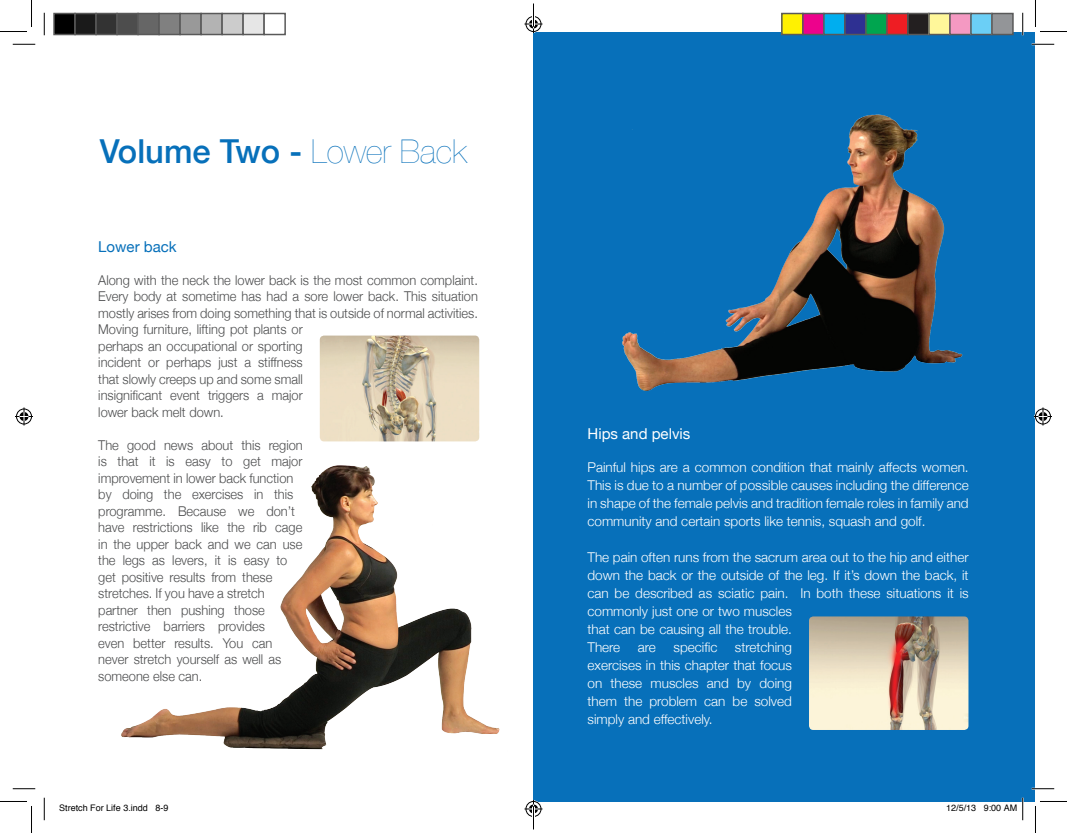
<style>
.page{position:relative;width:1067px;height:833px;background:#fff}
.page>*{position:absolute;margin:0;border:0;box-sizing:border-box;transform-origin:0 0}
.t1{font:500 33px "Helvetica Neue";color:#0770ba}
.t2{font:15px "Helvetica Neue";color:#fff}
.t3{font:15px "Helvetica Neue";color:#0770ba}
.t4{font:300 13.5px/16.5px "Helvetica Neue";color:#4b4c4d;scale:.95 1}
.t5{font:300 13.5px/18px "Helvetica Neue";color:#fff;text-align:justify}
.t6{font:9px "Helvetica";color:#000}
.s1{font-weight:200}
</style>
<div class="page">
<img style="left:121px;top:465px;width:379px;height:285px">
<img style="left:320px;top:335px;width:159px;height:106px">
<div style="left:533px;top:32px;width:502px;height:769px;background:#0770ba"></div>
<img style="left:622px;top:114px;width:341px;height:277px">
<img style="left:809px;top:616px;width:159px;height:114px">
<hr style="left:1031px;top:43px;width:23px;height:2px;background:#fff">
<hr style="left:1031px;top:787px;width:23px;height:2px;background:#fff">
<hr style="left:1021px;top:13px;width:2px;height:22px;background:#fff">
<svg style="left:13px;top:44px;width:22px;height:1px"></svg>
<svg style="left:1031px;top:44px;width:23px;height:1px"></svg>
<svg style="left:13px;top:788px;width:22px;height:1px"></svg>
<svg style="left:1031px;top:788px;width:23px;height:1px"></svg>
<svg style="left:44px;top:13px;width:1px;height:22px"></svg>
<svg style="left:44px;top:797px;width:1px;height:23px"></svg>
<svg style="left:1022px;top:13px;width:1px;height:22px"></svg>
<svg style="left:0;top:0;width:32px;height:32px"></svg>
<svg style="left:0;top:801px;width:32px;height:32px"></svg>
<svg style="left:1035px;top:0;width:31px;height:32px"></svg>
<svg style="left:1035px;top:801px;width:31px;height:32px"></svg>
<svg style="left:15px;top:407px;width:18px;height:18px"></svg>
<svg style="left:1034px;top:407px;width:17px;height:18px"></svg>
<div style="left:54px;top:14px;width:21px;height:21px;background:#000"></div>
<div style="left:53px;top:13px;width:23px;height:22px;border:2px solid #595959"></div>
<div style="left:75px;top:14px;width:21px;height:21px;background:#1a1a1a"></div>
<div style="left:74px;top:13px;width:23px;height:22px;border:2px solid #595959"></div>
<div style="left:96px;top:14px;width:21px;height:21px;background:#333"></div>
<div style="left:95px;top:13px;width:23px;height:22px;border:2px solid #595959"></div>
<div style="left:117px;top:14px;width:21px;height:21px;background:#4d4d4d"></div>
<div style="left:116px;top:13px;width:23px;height:22px;border:2px solid #595959"></div>
<div style="left:138px;top:14px;width:21px;height:21px;background:#666"></div>
<div style="left:137px;top:13px;width:23px;height:22px;border:2px solid #595959"></div>
<div style="left:159px;top:14px;width:21px;height:21px;background:#808080"></div>
<div style="left:158px;top:13px;width:23px;height:22px;border:2px solid #595959"></div>
<div style="left:180px;top:14px;width:21px;height:21px;background:#999"></div>
<div style="left:179px;top:13px;width:23px;height:22px;border:2px solid #595959"></div>
<div style="left:201px;top:14px;width:21px;height:21px;background:#b3b3b3"></div>
<div style="left:200px;top:13px;width:23px;height:22px;border:2px solid #595959"></div>
<div style="left:222px;top:14px;width:21px;height:21px;background:#ccc"></div>
<div style="left:221px;top:13px;width:23px;height:22px;border:2px solid #595959"></div>
<div style="left:243px;top:14px;width:21px;height:21px;background:#e6e6e6"></div>
<div style="left:242px;top:13px;width:23px;height:22px;border:2px solid #595959"></div>
<div style="left:263px;top:13px;width:23px;height:22px;border:2px solid #595959"></div>
<div style="left:781px;top:14px;width:21px;height:21px;background:#fff101"></div>
<div style="left:781px;top:13px;width:22px;height:22px;border:2px solid #595959"></div>
<div style="left:802px;top:14px;width:21px;height:21px;background:#ed028c"></div>
<div style="left:802px;top:13px;width:22px;height:22px;border:2px solid #595959"></div>
<div style="left:823px;top:14px;width:21px;height:21px;background:#00aeef"></div>
<div style="left:823px;top:13px;width:22px;height:22px;border:2px solid #595959"></div>
<div style="left:844px;top:14px;width:21px;height:21px;background:#2e3092"></div>
<div style="left:844px;top:13px;width:22px;height:22px;border:2px solid #595959"></div>
<div style="left:865px;top:14px;width:21px;height:21px;background:#00a54f"></div>
<div style="left:865px;top:13px;width:22px;height:22px;border:2px solid #595959"></div>
<div style="left:886px;top:14px;width:21px;height:21px;background:#ee1d23"></div>
<div style="left:886px;top:13px;width:22px;height:22px;border:2px solid #595959"></div>
<div style="left:907px;top:14px;width:21px;height:21px;background:#231f20"></div>
<div style="left:907px;top:13px;width:22px;height:22px;border:2px solid #595959"></div>
<div style="left:928px;top:14px;width:21px;height:21px;background:#fff79a"></div>
<div style="left:928px;top:13px;width:22px;height:22px;border:2px solid #595959"></div>
<div style="left:949px;top:14px;width:21px;height:21px;background:#f499c2"></div>
<div style="left:949px;top:13px;width:22px;height:22px;border:2px solid #595959"></div>
<div style="left:970px;top:14px;width:21px;height:21px;background:#6bcff6"></div>
<div style="left:970px;top:13px;width:22px;height:22px;border:2px solid #595959"></div>
<div style="left:991px;top:14px;width:21px;height:21px;background:#939598"></div>
<div style="left:991px;top:13px;width:22px;height:22px;border:2px solid #595959"></div>
<svg style="left:983px;top:797px;width:40px;height:23px"></svg>
<svg style="left:524px;top:4px;width:18px;height:29px"></svg>
<svg style="left:524px;top:800px;width:18px;height:29px"></svg>
<h1 class="t1" style="left:100px;top:125px;width:368px">Volume Two - <span class="s1">Lower Back</span></h1>
<p class="t3" style="left:98px;top:235px;width:80px">Lower back</p>
<p class="t4" style="left:98px;top:271px;width:401px">Along with the neck the lower back is the most common complaint.<br>Every body at sometime has had a sore lower back. This situation mostly arises from doing something that is outside of normal activities.<br>Moving furniture, lifting pot plants or<br>perhaps an occupational or sporting<br>incident or perhaps just a stiffness<br>that slowly creeps up and some small<br>insignificant event triggers a major<br>lower back melt down.</p>
<p class="t4" style="left:98px;top:436px;width:217px">The good news about this region is that it is easy to get major improvement in lower back function by doing the exercises in this programme. Because we don’t have restrictions like the rib cage in the upper back and we can use the legs as levers, it is easy to get positive results from these stretches. If you have a stretch partner then pushing those restrictive barriers provides<br>even better results. You can never stretch yourself as well as someone else can.</p>
<p class="t2" style="left:587px;top:423px;width:104px">Hips and pelvis</p>
<p class="t5" style="left:587px;top:457px;width:383px">Painful hips are a common condition that mainly affects women.<br>This is due to a number of possible causes including the difference in shape of the female pelvis and tradition female roles in family and community and certain sports like tennis, squash and golf.</p>
<p class="t5" style="left:587px;top:547px;width:382px;text-align:left">The pain often runs from the sacrum area out to the hip and either down the back or the outside of the leg. If it’s down the back, it can be described as sciatic pain. In both these situations it is commonly just one or two muscles<br>that can be causing all the trouble.<br>There</p>
<p class="t5" style="left:587px;top:637px;width:206px;text-indent:147px">stretching exercises in this chapter that focus on these muscles and by doing them the problem can be solved simply and effectively.</p>
<p class="t5" style="left:638px;top:637px;width:20px">are</p>
<p class="t5" style="left:673px;top:637px;width:45px">specific</p>
<p class="t6" style="left:59px;top:801px;width:111px">Stretch For Life 3.indd 8-9</p>
<p class="t6" style="left:946px;top:801px;width:73px">12/5/13 9:00 AM</p>
</div>
